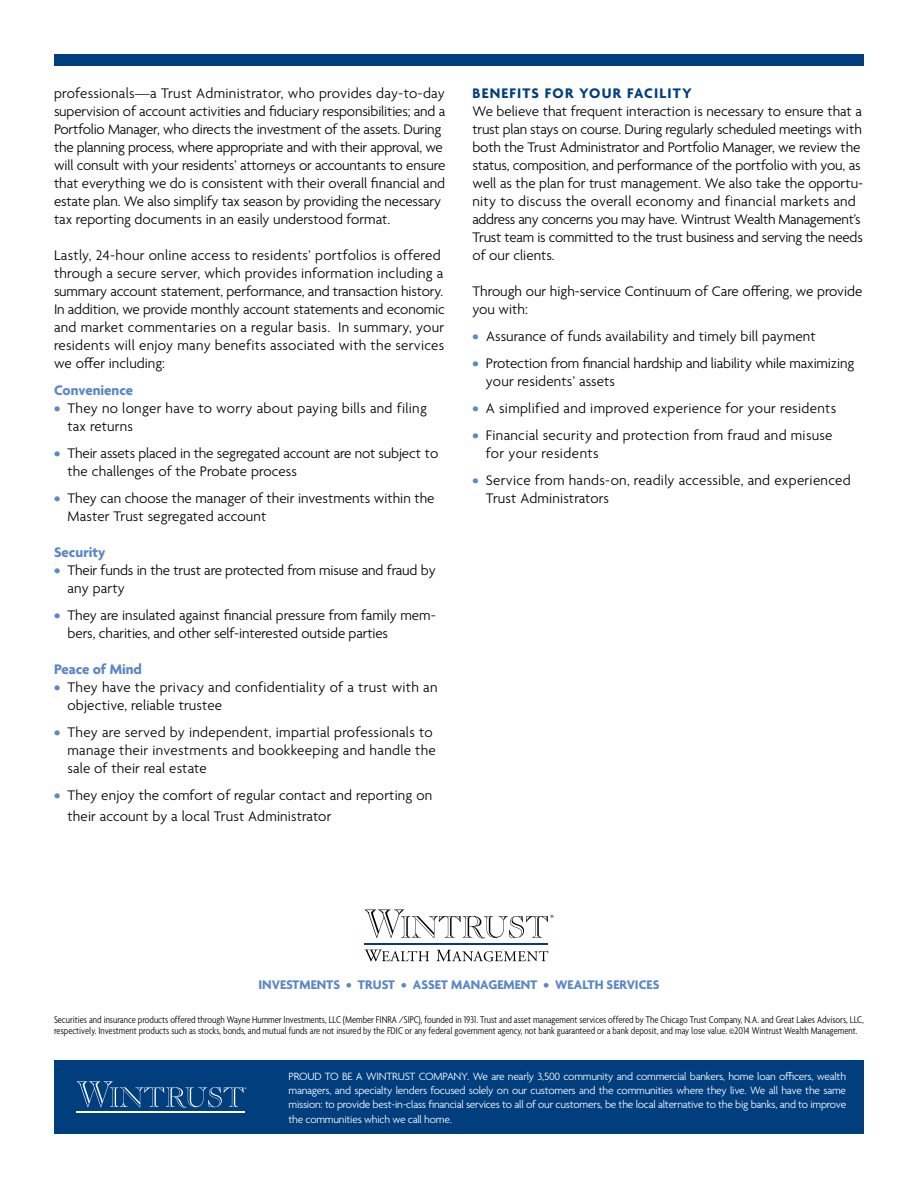
<style>
.page{position:relative;width:918px;height:1188px;background:#fff}
.page>*{position:absolute;margin:0;border:0;box-sizing:border-box;transform-origin:0 0}
.t1{font:300 15px/18px "Agenda";color:#000}
.t2{font:300 15px/18px "Agenda";letter-spacing:.02em;color:#000}
.t3{font:700 15px "Agenda";letter-spacing:-.005em;color:#5a87c6}
.t4{font:700 15px "Agenda";letter-spacing:.08em;color:#003e7e}
.t5{font:700 13.5px "Agenda";color:#5a87c6}
.t6{font:300 11.4px/14.2px "Agenda";letter-spacing:-.02em;color:#fff;text-align:justify}
.t7{font:300 condensed 10.5px/10.5px "Agenda";color:#000}
.s1{font-weight:700;color:#5a87c6}
</style>
<div class="page">
<hr style="left:365px;top:943px;width:183px;height:2px;background:#003e7e">
<svg style="left:365px;top:910px;width:188px;height:28px"></svg>
<svg style="left:365px;top:950px;width:64px;height:11px"></svg>
<svg style="left:436px;top:950px;width:112px;height:11px"></svg>
<div style="left:54px;top:54px;width:810px;height:12px;background:#003e7e"></div>
<div style="left:54px;top:1061px;width:810px;height:73px;background:#003e7e"></div>
<hr style="left:76px;top:1111px;width:168px;height:2px;background:#fff">
<svg style="left:77px;top:1081px;width:170px;height:27px"></svg>
<p class="t1" style="left:54px;top:86px;width:393px">professionals—a Trust Administrator, who provides day-to-day supervision of account activities and fiduciary responsibilities; and a Portfolio Manager, who directs the investment of the assets. During the planning process, where appropriate and with their approval, we will consult with your residents’ attorneys or accountants to ensure that everything we do is consistent with their overall financial and estate plan. We also simplify tax season by providing the necessary tax reporting documents in an easily understood format.</p>
<p class="t1" style="left:54px;top:248px;width:392px">Lastly, 24-hour online access to residents’ portfolios is offered through a secure server, which provides information including a summary account statement, performance, and transaction history.<br>In addition, we provide monthly account statements and economic and market commentaries on a regular basis. In summary, your residents will enjoy many benefits associated with the services we offer including:</p>
<p class="t3" style="left:54px;top:383px;width:81px">CONVENIENCE</p>
<p class="t2" style="left:68px;top:401px;width:361px;text-indent:-14px"><span class="s1">•</span> They no longer have to worry about paying bills and filing tax returns</p>
<p class="t1" style="left:68px;top:446px;width:372px;text-indent:-14px"><span class="s1">•</span> Their assets placed in the segregated account are not subject to the challenges of the Probate process</p>
<p class="t1" style="left:68px;top:491px;width:369px;text-indent:-14px"><span class="s1">•</span> They can choose the manager of their investments within the<br>Master Trust segregated account</p>
<p class="t3" style="left:54px;top:545px;width:53px">SECURITY</p>
<p class="t1" style="left:68px;top:563px;width:370px;text-indent:-14px"><span class="s1">•</span> Their funds in the trust are protected from misuse and fraud by any party</p>
<p class="t1" style="left:68px;top:608px;width:370px;text-indent:-14px"><span class="s1">•</span> They are insulated against financial pressure from family mem&shy;bers, charities, and other self-interested outside parties</p>
<p class="t3" style="left:54px;top:662px;width:90px">PEACE OF MIND</p>
<p class="t2" style="left:68px;top:680px;width:372px;text-indent:-14px"><span class="s1">•</span> They have the privacy and confidentiality of a trust with an objective, reliable trustee</p>
<p class="t2" style="left:68px;top:725px;width:370px;text-indent:-14px"><span class="s1">•</span> They are served by independent, impartial professionals to manage their investments and bookkeeping and handle the sale of their real estate</p>
<p class="t1" style="left:68px;top:786px;width:366px;line-height:21px;text-indent:-14px"><span class="s1">•</span> They enjoy the comfort of regular contact and reporting on their account by a local Trust Administrator</p>
<p class="t4" style="left:472px;top:86px;width:19px">BENE</p>
<p class="t4" style="left:510px;top:86px;width:15px">FITS</p>
<p class="t4" style="left:545px;top:86px;width:98px">FOR YOUR FACILIT</p>
<p class="t4" style="left:682px;top:86px;width:11px">Y</p>
<p class="t1" style="left:472px;top:104px;width:392px">We believe that frequent interaction is necessary to ensure that a trust plan stays on course. During regularly scheduled meetings with both the Trust Administrator and Portfolio Manager, we review the status, composition, and performance of the portfolio with you, as well as the plan for trust management. We also take the opportu&shy;nity to discuss the overall economy and financial markets and address any concerns you may have. Wintrust Wealth Management’s Trust team is committed to the trust business and serving the needs of our clients.</p>
<p class="t1" style="left:472px;top:284px;width:392px">Through our high-service Continuum of Care offering, we provide you with:</p>
<p class="t1" style="left:472px;top:329px;width:345px"><span class="s1">•</span> Assurance of funds availability and timely bill payment</p>
<p class="t1" style="left:486px;top:356px;width:370px;text-indent:-14px"><span class="s1">•</span> Protection from financial hardship and liability while maximizing your residents’ assets</p>
<p class="t2" style="left:472px;top:401px;width:365px"><span class="s1">•</span> A simplified and improved experience for your residents</p>
<p class="t2" style="left:486px;top:428px;width:348px;text-indent:-14px"><span class="s1">•</span> Financial security and protection from fraud and misuse for your residents</p>
<p class="t1" style="left:486px;top:473px;width:366px;text-indent:-14px"><span class="s1">•</span> Service from hands-on, readily accessible, and experienced<br>Trust Administrators</p>
<p class="t5" style="left:259px;top:977px;width:402px">INVESTMENTS • TRUST • ASSET MANAGEMENT • WEALTH SERVICES</p>
<p class="t7" style="left:54px;top:1014px;width:811px">Securities and insurance products offered through Wayne Hummer Investments, LLC (Member FINRA /SIPC), founded in 1931. Trust and asset management services offered by The Chicago Trust Company, N.A. and Great Lakes Advisors, LLC, respectively. Investment products such as stocks, bonds, and mutual funds are not insured by the FDIC or any federal government agency, not bank guaranteed or a bank deposit, and may lose value. ©2014 Wintrust Wealth Management.</p>
<p class="t6" style="left:289px;top:1070px;width:559px">PROUD TO BE A WINTRUST COMPANY. We are nearly 3,500 community and commercial bankers, home loan officers, wealth managers, and specialty lenders focused solely on our customers and the communities where they live. We all have the same mission: to provide best-in-class financial services to all of our customers, be the local alternative to the big banks, and to improve the communities which we call home.</p>
</div>
